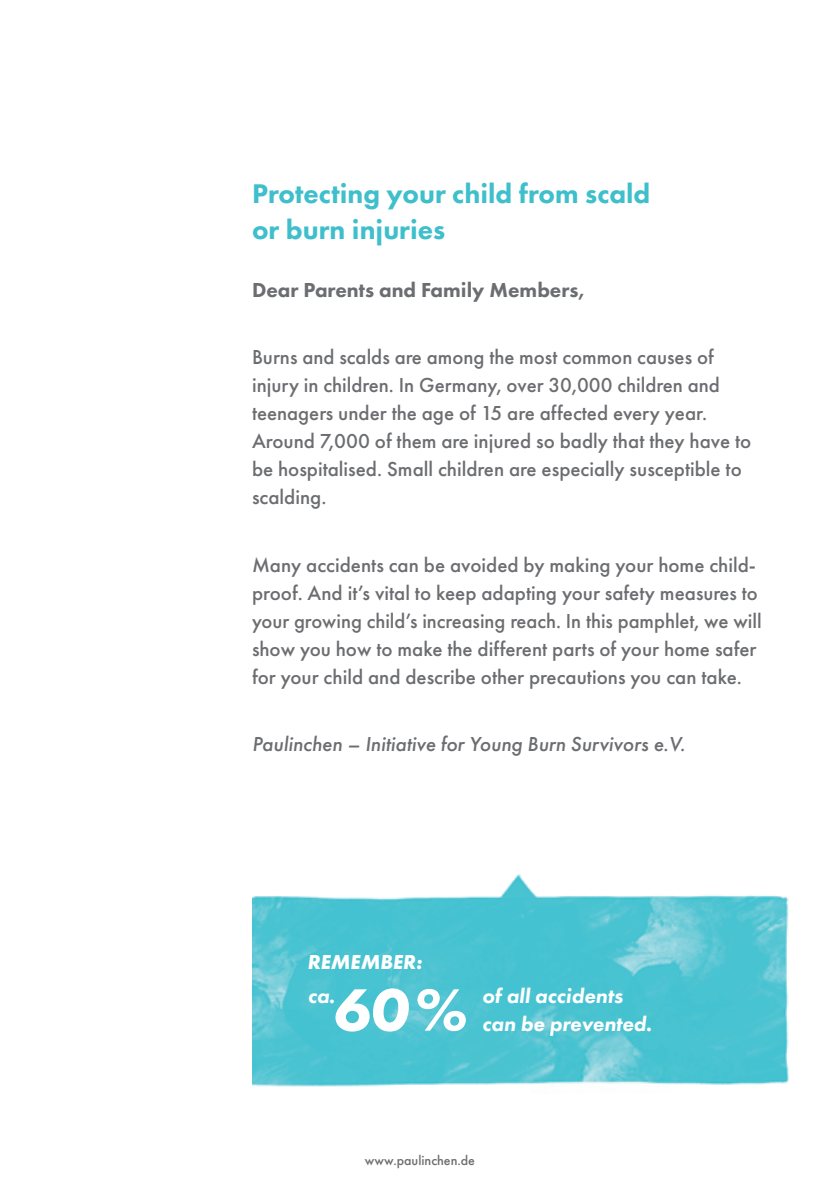
<style>
.page{position:relative;width:840px;height:1191px;background:#fff}
.page>*{position:absolute;margin:0;border:0;box-sizing:border-box;transform-origin:0 0}
.t1{font:italic 700 62px "Futura PT";color:#fff}
.t2{font:800 28px/36px "Futura PT";color:#3ebfcb}
.t3{font:500 21px/28px "Futura PT";color:#6c6d70}
.t4{font:italic 500 21px "Futura PT";color:#6c6d70}
.t5{font:italic 800 21px "Futura PT";color:#fff}
.t6{font:800 21px "Futura PT";color:#6c6d70}
.t7{font:italic 700 21px "Futura PT";color:#fff}
.t8{font:500 14px "Futura PT";color:#6c6d70}
.s1{font-size:20px}
</style>
<div class="page">
<img style="left:252px;top:874px;width:537px;height:213px">
<h2 class="t2" style="left:252px;top:175px;width:399px">Protecting your child from scald or burn injuries</h2>
<p class="t6" style="left:252px;top:277px;width:334px">Dear Parents and Family Members,</p>
<p class="t3" style="left:252px;top:343px;width:500px">Burns and scalds are among the most common causes of injury in children. In Germany, over 30,000 children and teenagers under the age of 15 are affected every year.<br>Around 7,000 of them are injured so badly that they have to be hospitalised. Small children are especially susceptible to scalding.</p>
<p class="t3" style="left:252px;top:550px;width:511px">Many accidents can be avoided by making your home child&shy;proof. And it’s vital to keep adapting your safety measures to your growing child’s increasing reach. In this pamphlet, we will show you how to make the different parts of your home safer for your child and describe other precautions you can take.</p>
<p class="t4" style="left:252px;top:731px;width:434px">Paulinchen – Initiative for Young Burn Survivors e.V.</p>
<p class="t7" style="left:307px;top:949px;width:116px">REMEMBER<span class="s1">:</span></p>
<h1 class="t1" style="left:333px;top:971px;width:136px">60%</h1>
<p class="t5" style="left:307px;top:983px;width:29px">ca.</p>
<p class="t5" style="left:482px;top:983px;width:142px">of all accidents</p>
<p class="t5" style="left:482px;top:1011px;width:171px">can be prevented.</p>
<p class="t8" style="left:365px;top:1151px;width:111px">www.paulinchen.de</p>
</div>
